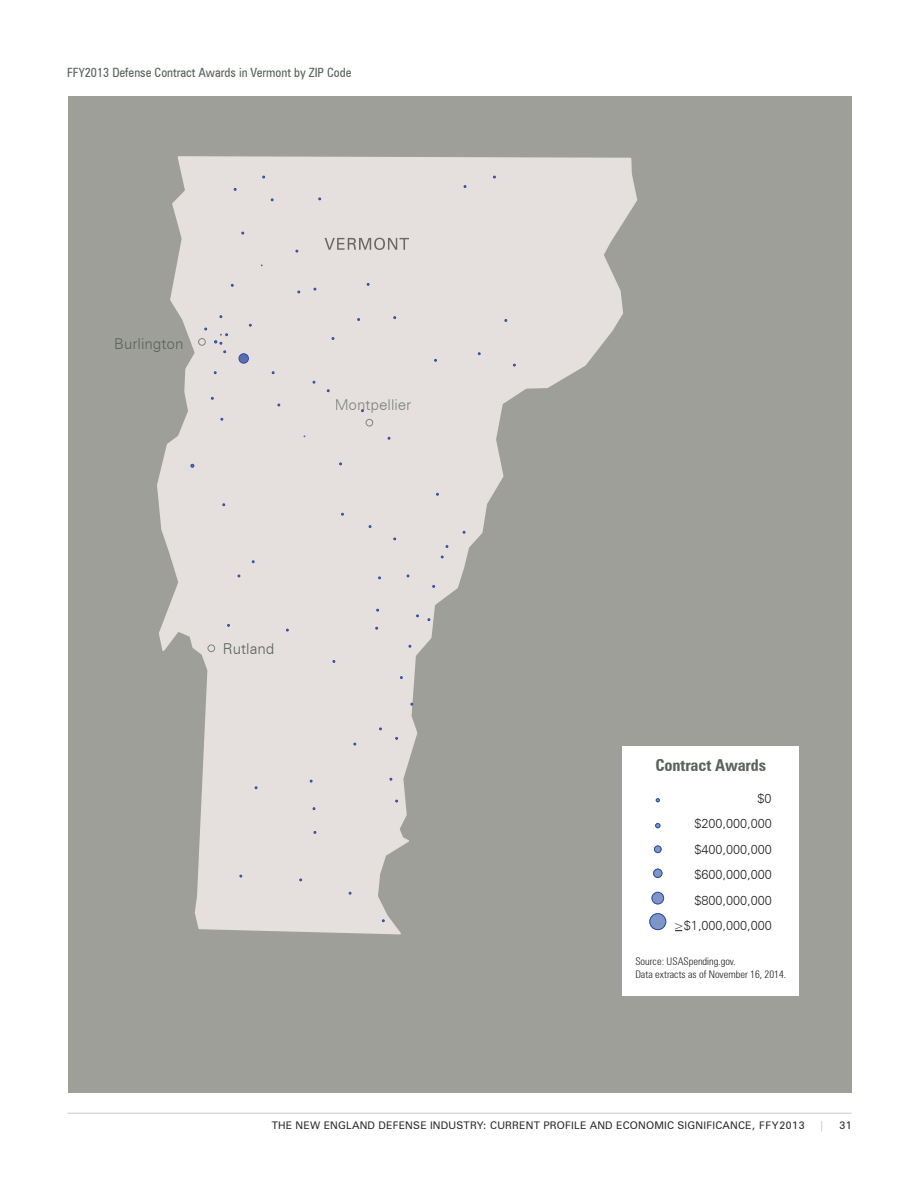
<style>
.page{position:relative;width:918px;height:1188px;background:#fff}
.page>*{position:absolute;margin:0;border:0;box-sizing:border-box;transform-origin:0 0}
.t1{font:700 condensed 16.5px "Zurich BT";letter-spacing:-.01em;color:#59635b}
.t2{font:300 15px "Zurich BT";color:#59635b}
.t3{font:300 12.75px/25.3px "Zurich BT";color:#231f20;text-align:right}
.t4{font:condensed 12.75px "Zurich BT";color:#59635b}
.t5{font:10.5px "Zurich BT";letter-spacing:.02em;color:#292829}
.t6{font:300 condensed 10.5px/12.8px "Zurich BT";color:#231f20}
.t7{font:10.5px "Zurich BT";color:#c7c8ca}
</style>
<div class="page">
<hr style="left:67px;top:1113px;width:785px;height:1px;background:#c7c8ca">
<div style="left:69px;top:96px;width:783px;height:997px;background:#9f9f9a"></div>
<div style="left:623px;top:747px;width:176px;height:249px;background:#fff"></div>
<svg style="left:649px;top:913px;width:17px;height:17px"></svg>
<div style="left:652px;top:892px;width:12px;height:12px;background:#7f95c7;border:1px solid #2b4fa2;border-radius:50%"></div>
<div style="left:653px;top:869px;width:9px;height:9px;background:#7f95c7;border:1px solid #2b4fa2;border-radius:50%"></div>
<div style="left:654px;top:845px;width:8px;height:8px;background:#7f95c7;border:1px solid #2b4fa2;border-radius:50%"></div>
<svg style="left:655px;top:823px;width:5px;height:5px"></svg>
<svg style="left:656px;top:798px;width:4px;height:4px"></svg>
<svg style="left:156px;top:155px;width:482px;height:780px;background:#cbc8c5"></svg>
<svg style="left:325px;top:238px;width:84px;height:12px"></svg>
<div style="left:366px;top:419px;width:7px;height:7px;border:1px solid #59635b;border-radius:50%"></div>
<div style="left:198px;top:338px;width:8px;height:8px;border:1px solid #59635b;border-radius:50%"></div>
<div style="left:208px;top:645px;width:7px;height:7px;border:1px solid #59635b;border-radius:50%"></div>
<svg style="left:260px;top:264px;width:3px;height:4px"></svg>
<svg style="left:303px;top:435px;width:3px;height:4px"></svg>
<svg style="left:214px;top:333px;width:14px;height:20px"></svg>
<svg style="left:190px;top:464px;width:4px;height:4px"></svg>
<svg style="left:239px;top:354px;width:9px;height:9px"></svg>
<div style="left:239px;top:353px;width:10px;height:11px;border:1px solid #2b4fa1;border-radius:50%"></div>
<p class="t4" style="left:67px;top:65px;width:286px">FFY2013 Defense Contract Awards in Vermont by ZIP Code</p>
<h2 class="t2" style="left:114px;top:334px;width:71px">Burlington</h2>
<h2 class="t2" style="left:335px;top:396px;width:78px">Montpellier</h2>
<h2 class="t2" style="left:223px;top:640px;width:53px">Rutland</h2>
<h1 class="t1" style="left:656px;top:755px;width:112px">Contract Awards</h1>
<p class="t3" style="left:757px;top:786px;width:16px">$0</p>
<p class="t3" style="left:673px;top:811px;width:100px">$200,000,000 $400,000,000 $600,000,000 $800,000,000 &gt;$1,000,000,000</p>
<p class="t6" style="left:635px;top:955px;width:152px">Source: USASpending.gov.<br>Data extracts as of November 16, 2014.</p>
<p class="t5" style="left:272px;top:1119px;width:495px">THE NEW ENGLAND DEFENSE INDUSTRY: CURRENT PROFILE AND ECONOMIC SIGNIFICANCE, FFY</p>
<p class="t5" style="left:779px;top:1119px;width:27px">2013</p>
<p class="t7" style="left:819px;top:1119px;width:7px">|</p>
<p class="t5" style="left:839px;top:1119px;width:14px">31</p>
</div>
